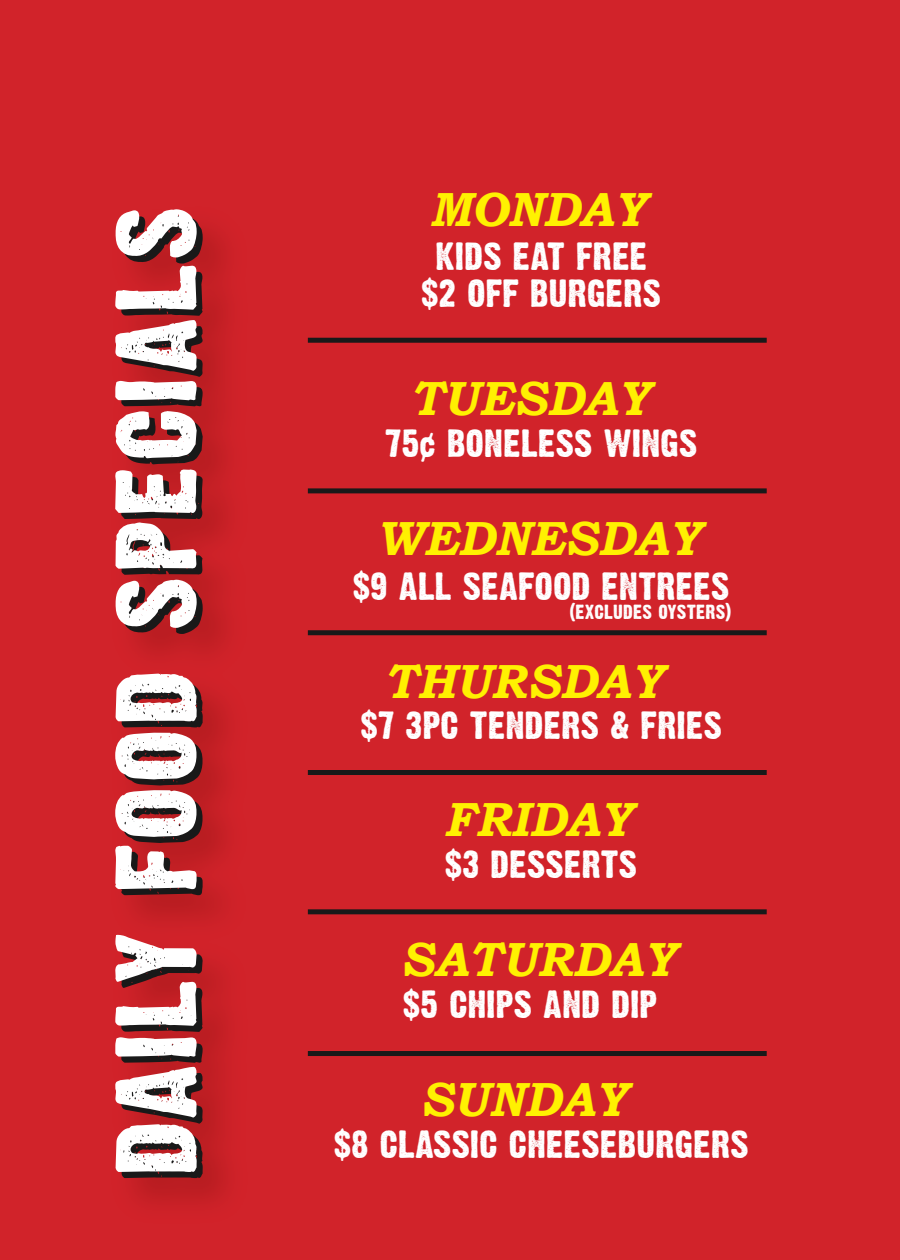
<style>
.page{position:relative;width:900px;height:1260px;background:#d1232a}
.page>*{position:absolute;margin:0;border:0;box-sizing:border-box;transform-origin:0 0}
.t1{font:101.5px "Dirty Headline";letter-spacing:.05em;color:#fff}
.t2{font:italic 700 47.75px "Bookman Old Style";color:#fff101}
.t3{font:34.5px/37.5px "Dirty Headline";letter-spacing:.015em;color:#fff;text-align:center}
.t4{font:20px "Dirty Headline";letter-spacing:.015em;color:#fff}
</style>
<div class="page">
<div style="left:308px;top:338px;width:459px;height:5px;background:#191919"></div>
<div style="left:308px;top:488px;width:459px;height:5px;background:#191919"></div>
<div style="left:308px;top:630px;width:459px;height:5px;background:#191919"></div>
<div style="left:308px;top:770px;width:459px;height:5px;background:#191919"></div>
<div style="left:308px;top:909px;width:459px;height:5px;background:#191919"></div>
<div style="left:308px;top:1051px;width:459px;height:5px;background:#191919"></div>
<h1 class="t1" style="left:88px;top:1175px;width:970px;rotate:-90deg">DAILY FOOD SPECIALS</h1>
<h2 class="t2" style="left:430px;top:174px;width:217px">MONDAY</h2>
<p class="t3" style="left:422px;top:237px;width:241px">KIDS EAT FREE $2 OFF BURGERS</p>
<h2 class="t2" style="left:410px;top:363px;width:241px">TUESDAY</h2>
<p class="t3" style="left:385px;top:425px;width:313px">75¢ BONELESS WINGS</p>
<h2 class="t2" style="left:376px;top:504px;width:326px">WEDNESDAY</h2>
<p class="t3" style="left:353px;top:567px;width:378px">$9 ALL SEAFOOD ENTREES</p>
<p class="t4" style="left:570px;top:597px;width:163px">(excludes oysters)</p>
<h2 class="t2" style="left:384px;top:646px;width:280px">THURSDAY</h2>
<p class="t3" style="left:361px;top:706px;width:363px">$7 3PC TENDERS &amp; FRIES</p>
<h2 class="t2" style="left:444px;top:785px;width:189px">FRIDAY</h2>
<p class="t3" style="left:445px;top:846px;width:193px">$3 DESSERTS</p>
<h2 class="t2" style="left:400px;top:925px;width:276px">SATURDAY</h2>
<p class="t3" style="left:403px;top:986px;width:255px">$5 CHIPS AND DIP</p>
<h2 class="t2" style="left:420px;top:1065px;width:208px">SUNDAY</h2>
<p class="t3" style="left:334px;top:1126px;width:416px">$8 CLASSIC CHEESEBURGERS</p>
</div>
